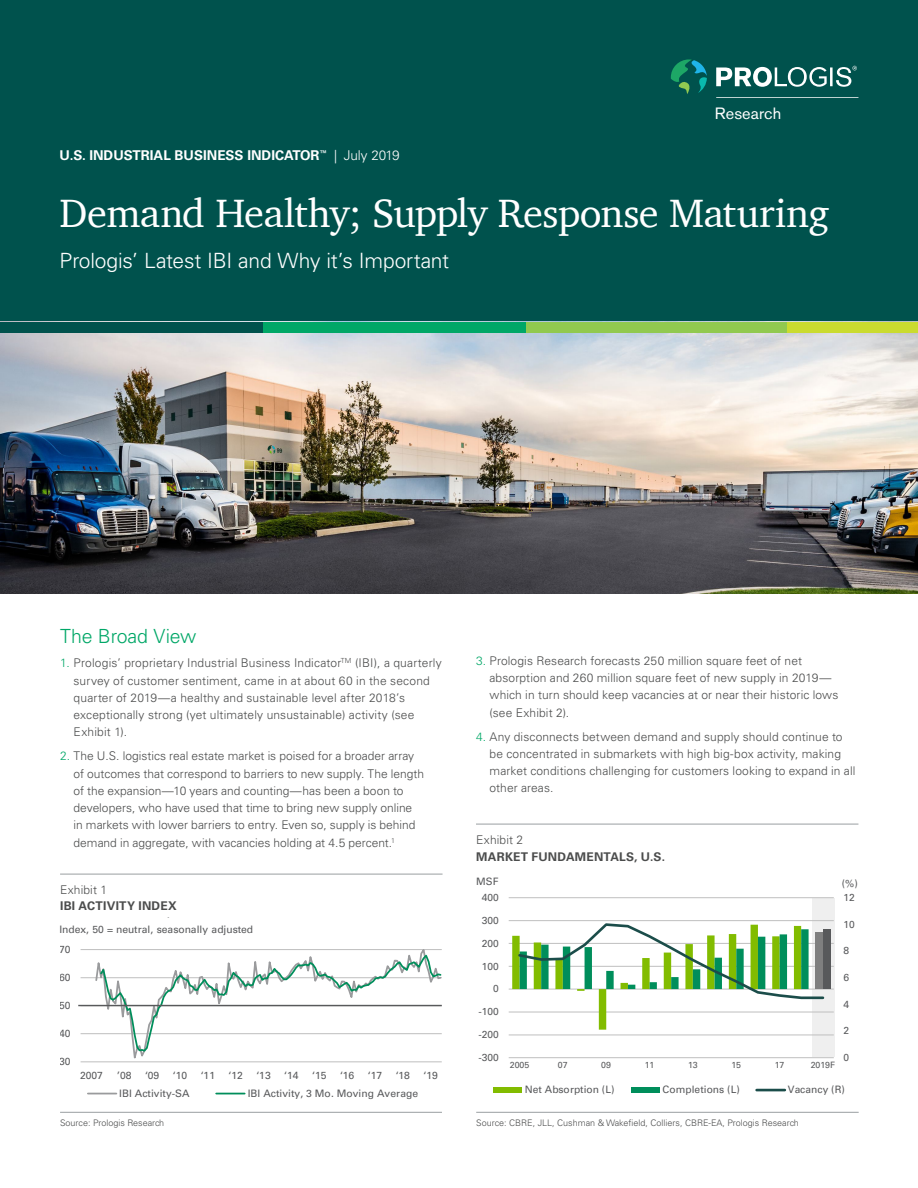
<style>
.page{position:relative;width:918px;height:1188px;background:#fff}
.page>*{position:absolute;margin:0;border:0;box-sizing:border-box;transform-origin:0 0}
.t1{font:40.5px "Charter";letter-spacing:-.02em;color:#fff}
.t2{font:300 21px "Univers LT Pro 45";letter-spacing:-.01em;color:#fff}
.Body_copy{font:300 19.5px "Univers LT Std";letter-spacing:-.01em;color:#00a767}
.t3{font:16.2px "Akzidenz Grotesk BE";letter-spacing:.005em;color:#fff}
.Eyebrow{font:700 13.5px "Univers LT Std";color:#fff}
.t4{font:13.35px "Calibri";color:#58595b}
.Graph_Title{font:300 12px/17.2px "Univers LT Std";letter-spacing:.005em;color:#4b4c4c}
.Graph_Title-2{font:700 12px "Univers LT Std";letter-spacing:.02em;color:#4b4c4c}
.t5{font:10.35px "Univers";letter-spacing:-.005em;color:#58595b}
.t6{font:10.2px "Univers";letter-spacing:.005em;color:#58595b}
.t7{font:300 9px "Univers LT Std";color:#4b4c4c}
.t8{font:8.85px "Univers";letter-spacing:.005em;color:#58595b}
.s1{font-weight:300}
.s2{color:#00a767}
.s3{font-weight:700}
</style>
<div class="page">
<div style="left:0;top:0;width:918px;height:332px;background:#00524d"></div>
<svg style="left:716px;top:97px;width:142px;height:1px"></svg>
<svg style="left:671px;top:60px;width:36px;height:34px"></svg>
<svg style="left:716px;top:66px;width:141px;height:21px"></svg>
<hr style="left:81px;top:1061px;width:361px;height:1px;background:#bfbfbf">
<hr style="left:81px;top:1033px;width:361px;height:1px;background:#bfbfbf">
<hr style="left:81px;top:977px;width:361px;height:1px;background:#bfbfbf">
<hr style="left:81px;top:949px;width:361px;height:1px;background:#bfbfbf">
<svg style="left:94px;top:950px;width:348px;height:113px"></svg>
<svg style="left:88px;top:1093px;width:28px;height:1px"></svg>
<svg style="left:216px;top:1093px;width:29px;height:1px"></svg>
<hr style="left:78px;top:1005px;width:364px;height:1px;background:#58595b">
<img style="left:0;top:332px;width:918px;height:262px">
<div style="left:525px;top:322px;width:263px;height:10px;background:#91c94f"></div>
<div style="left:263px;top:322px;width:262px;height:10px;background:#00a767"></div>
<div style="left:788px;top:322px;width:130px;height:10px;background:#cadb2f"></div>
<hr style="left:60px;top:874px;width:383px;height:1px;background:#999fa1">
<hr style="left:60px;top:1112px;width:382px;height:1px;background:#999fa1">
<div style="left:812px;top:898px;width:22px;height:158px;background:#efefef"></div>
<hr style="left:509px;top:1057px;width:325px;height:1px;background:#bfbfbf">
<hr style="left:509px;top:1035px;width:325px;height:1px;background:#bfbfbf">
<hr style="left:509px;top:1012px;width:325px;height:1px;background:#bfbfbf">
<hr style="left:509px;top:989px;width:325px;height:1px;background:#bfbfbf">
<hr style="left:509px;top:966px;width:325px;height:1px;background:#bfbfbf">
<hr style="left:509px;top:943px;width:325px;height:1px;background:#bfbfbf">
<hr style="left:509px;top:920px;width:325px;height:1px;background:#bfbfbf">
<hr style="left:509px;top:897px;width:325px;height:1px;background:#bfbfbf">
<div style="left:823px;top:930px;width:7px;height:59px;background:#58595b"></div>
<svg style="left:512px;top:923px;width:314px;height:107px"></svg>
<div style="left:494px;top:1087px;width:28px;height:6px;background:#82bc00"></div>
<div style="left:631px;top:1087px;width:29px;height:6px;background:#008e5b"></div>
<hr style="left:757px;top:1089px;width:28px;height:2px;background:#1b4d4a">
<hr style="left:476px;top:1112px;width:383px;height:1px;background:#999fa1">
<hr style="left:476px;top:824px;width:382px;height:1px;background:#999fa1">
<p class="t3" style="left:715px;top:104px;width:68px">Research</p>
<p class="Eyebrow" style="left:60px;top:148px;width:342px">U.S. INDUSTRIAL BUSINESS INDICATOR<sup>™</sup> <span class="s1">| July 2019</span></p>
<p class="t1" style="left:60px;top:178px;width:771px">Demand Healthy; Supply Response Maturing</p>
<p class="t2" style="left:60px;top:246px;width:391px">Prologis’ Latest IBI and Why it’s Important</p>
<p class="Body_copy" style="left:60px;top:625px;width:138px">The Broad View</p>
<p class="Graph_Title" style="left:74px;top:655px;width:370px;text-indent:-14px"><span class="s2">1.</span> Prologis’ proprietary Industrial Business Indicator<sup>TM</sup> (IBI), a quarterly survey of customer sentiment, came in at about 60 in the second quarter of 2019—a healthy and sustainable level after 2018’s exceptionally strong (yet ultimately unsustainable) activity (see Exhibit 1).</p>
<p class="Graph_Title" style="left:74px;top:748px;width:352px;text-indent:-14px"><span class="s2">2.</span> The U.S. logistics real estate market is poised for a broader array of outcomes that correspond to barriers to new supply. The length of the expansion—10 years and counting—has been a boon to developers, who have used that time to bring new supply online in markets with lower barriers to entry. Even so, supply is behind demand in aggregate, with vacancies holding at 4.5 percent.<sup>1</sup></p>
<p class="Graph_Title" style="left:60px;top:881px;width:48px">Exhibit 1</p>
<p class="Graph_Title-2" style="left:60px;top:899px;width:118px">IBI ACTIVITY INDEX</p>
<p class="t4" style="left:60px;top:901px;width:147px"><span class="s3">Exhibit 1:</span> IBI Activity Index</p>
<p class="t5" style="left:59px;top:923px;width:195px">Index, 50 = neutral, seasonally adjusted</p>
<p class="t5" style="left:59px;top:943px;width:13px">70</p>
<p class="t5" style="left:59px;top:971px;width:13px">60</p>
<p class="t5" style="left:59px;top:999px;width:13px">50</p>
<p class="t5" style="left:59px;top:1027px;width:13px">40</p>
<p class="t5" style="left:59px;top:1055px;width:13px">30</p>
<p class="t5" style="left:80px;top:1069px;width:24px">2007</p>
<p class="t5" style="left:117px;top:1069px;width:16px">’08</p>
<p class="t5" style="left:145px;top:1069px;width:16px">‘09</p>
<p class="t5" style="left:173px;top:1069px;width:16px">‘10</p>
<p class="t5" style="left:201px;top:1069px;width:16px">‘11</p>
<p class="t5" style="left:229px;top:1069px;width:16px">‘12</p>
<p class="t5" style="left:256px;top:1069px;width:16px">‘13</p>
<p class="t5" style="left:284px;top:1069px;width:16px">‘14</p>
<p class="t5" style="left:312px;top:1069px;width:16px">‘15</p>
<p class="t5" style="left:340px;top:1069px;width:16px">‘16</p>
<p class="t5" style="left:368px;top:1069px;width:16px">‘17</p>
<p class="t5" style="left:396px;top:1069px;width:16px">‘18</p>
<p class="t5" style="left:424px;top:1069px;width:16px">‘19</p>
<p class="t5" style="left:119px;top:1087px;width:72px">IBI Activity-SA</p>
<p class="t5" style="left:248px;top:1087px;width:172px">IBI Activity, 3 Mo. Moving Average</p>
<p class="t7" style="left:60px;top:1117px;width:106px">Source: Prologis Research</p>
<p class="t8" style="left:60px;top:1120px;width:111px">Source: Prologis Research</p>
<p class="Graph_Title" style="left:490px;top:652px;width:350px;text-indent:-14px"><span class="s2">3.</span> Prologis Research forecasts 250 million square feet of net absorption and 260 million square feet of new supply in 2019— which in turn should keep vacancies at or near their historic lows (see Exhibit 2).</p>
<p class="Graph_Title" style="left:490px;top:728px;width:367px;text-indent:-14px"><span class="s2">4.</span> Any disconnects between demand and supply should continue to be concentrated in submarkets with high big-box activity, making market conditions challenging for customers looking to expand in all other areas.</p>
<p class="Graph_Title" style="left:476px;top:831px;width:48px">Exhibit 2</p>
<p class="Graph_Title-2" style="left:476px;top:849px;width:190px">MARKET FUNDAMENTALS, U.S.</p>
<p class="t6" style="left:476px;top:875px;width:24px">MSF</p>
<p class="t6" style="left:482px;top:891px;width:19px">400</p>
<p class="t6" style="left:482px;top:914px;width:19px">300</p>
<p class="t6" style="left:482px;top:937px;width:19px">200</p>
<p class="t6" style="left:482px;top:960px;width:19px">100</p>
<p class="t6" style="left:493px;top:983px;width:7px">0</p>
<p class="t6" style="left:478px;top:1006px;width:22px">-100</p>
<p class="t6" style="left:478px;top:1028px;width:22px">-200</p>
<p class="t6" style="left:842px;top:877px;width:17px">(%)</p>
<p class="t6" style="left:844px;top:891px;width:13px">12</p>
<p class="t6" style="left:844px;top:918px;width:13px">10</p>
<p class="t6" style="left:844px;top:945px;width:7px">8</p>
<p class="t6" style="left:844px;top:971px;width:7px">6</p>
<p class="t6" style="left:844px;top:998px;width:7px">4</p>
<p class="t6" style="left:844px;top:1025px;width:7px">2</p>
<p class="t6" style="left:478px;top:1051px;width:22px">-300</p>
<p class="t6" style="left:844px;top:1051px;width:7px">0</p>
<p class="t8" style="left:510px;top:1059px;width:21px">2005</p>
<p class="t8" style="left:558px;top:1059px;width:11px">07</p>
<p class="t8" style="left:601px;top:1059px;width:11px">09</p>
<p class="t8" style="left:645px;top:1059px;width:11px">11</p>
<p class="t8" style="left:688px;top:1059px;width:11px">13</p>
<p class="t8" style="left:731px;top:1059px;width:11px">15</p>
<p class="t8" style="left:775px;top:1059px;width:11px">17</p>
<p class="t8" style="left:811px;top:1059px;width:26px">2019F</p>
<p class="t6" style="left:525px;top:1084px;width:91px">Net Absorption (L)</p>
<p class="t6" style="left:663px;top:1084px;width:79px">Completions (L)</p>
<p class="t6" style="left:788px;top:1084px;width:59px">Vacancy (R)</p>
<p class="t7" style="left:476px;top:1117px;width:324px">Source: CBRE, JLL, Cushman &amp; Wakefield, Colliers, CBRE-EA, Prologis Research</p>
<p class="t8" style="left:476px;top:1119px;width:333px">Source: CBRE, JLL, Cushman &amp; Wakefield, Colliers, CBRE-EA, Prologis Research</p>
</div>
